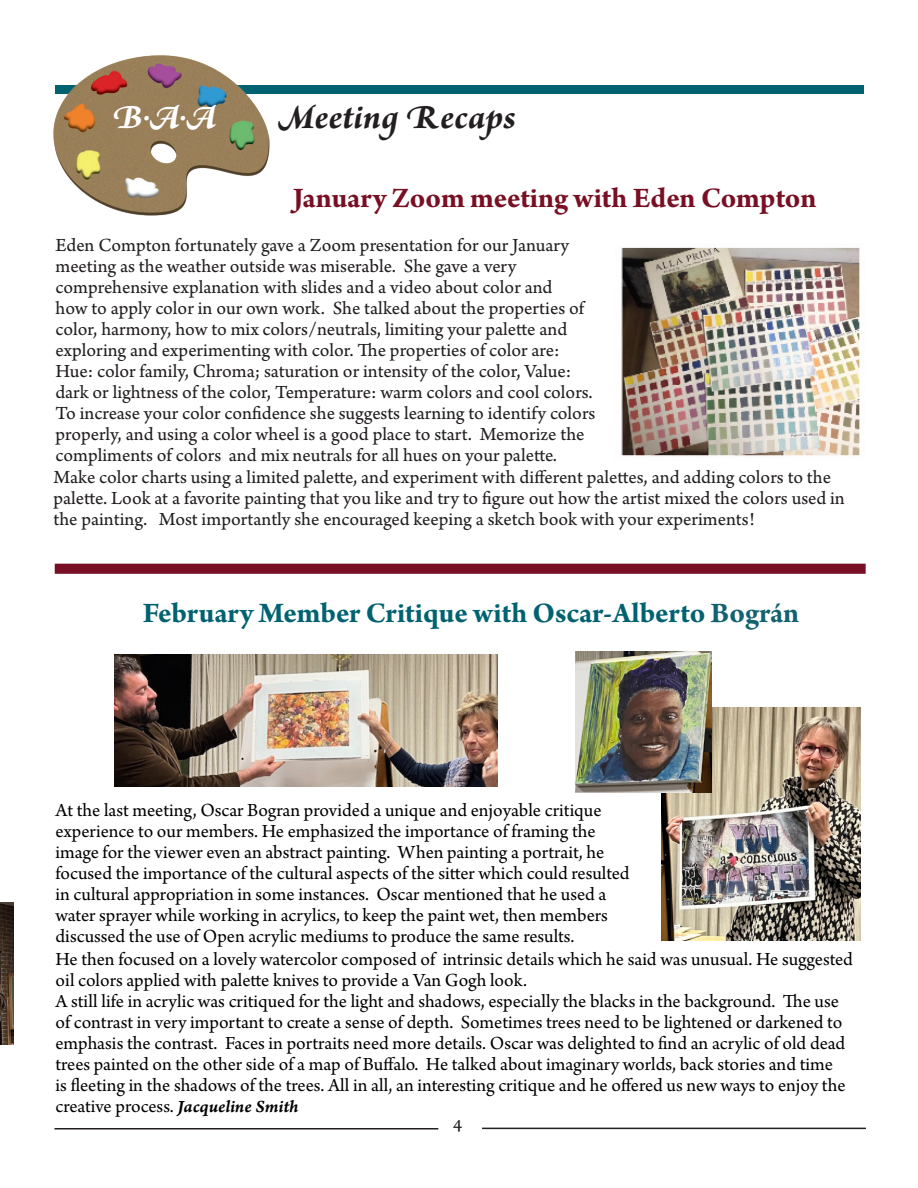
<style>
.page{position:relative;width:918px;height:1188px;background:#fff}
.page>*{position:absolute;margin:0;border:0;box-sizing:border-box;transform-origin:0 0}
.HEADING_IN_PALLETTE{font:italic 700 36px "Arno Pro";color:#231f20}
.HEADING_IN_PALLETTE-2{font:italic 700 36px "Arno Pro";color:#fff}
.t1{font:700 30px "Arno Pro";color:#006270}
.t2{font:700 30px "Arno Pro";letter-spacing:-.005em;color:#790f24}
.t3{font:19.5px/21px "Arno Pro";color:#000}
.t4{font:19.5px/21px "Arno Pro Sm Text";color:#231f20}
.t5{font:18px "Arno Pro Caption";color:#231f20}
.s1{color:#12626f}
.s2{font-family:"Arno Pro Smbd Italic Caption";font-size:18px}
</style>
<div class="page">
<img style="left:661px;top:707px;width:200px;height:233px">
<div style="left:56px;top:85px;width:808px;height:9px;background:#006270"></div>
<div style="left:55px;top:564px;width:811px;height:10px;background:#790f24;border:2px solid #790f24"></div>
<img style="left:54px;top:55px;width:216px;height:161px">
<img style="left:576px;top:652px;width:135px;height:141px">
<img style="left:114px;top:655px;width:383px;height:131px">
<img style="left:621px;top:247px;width:239px;height:210px">
<img style="left:0;top:903px;width:13px;height:142px">
<hr style="left:54px;top:1128px;width:384px;height:2px;background:#231f20">
<hr style="left:482px;top:1128px;width:384px;height:1px;background:#231f20">
<p class="HEADING_IN_PALLETTE-2" style="left:112px;top:96px;width:106px">B.A.A</p>
<p class="HEADING_IN_PALLETTE" style="left:278px;top:96px;width:239px">Meeting Recaps</p>
<p class="t2" style="left:293px;top:180px;width:525px">January Zoom meeting with Eden Compton</p>
<p class="t4" style="left:56px;top:235px;width:541px">Eden Compton fortunately gave a Zoom presentation for our January meeting as the weather outside was miserable. She gave a very comprehensive explanation with slides and a video about color and<br>how to apply color in our own work. She talked about the properties of color, harmony, how to mix colors/neutrals, limiting your palette and exploring and experimenting with color. The properties of color are:<br>Hue: color family, Chroma; saturation or intensity of the color, Value: dark or lightness of the color, Temperature: warm colors and cool colors.<br>To increase your color confidence she suggests learning to identify colors properly, and using a color wheel is a good place to start. Memorize the compliments of colors and mix neutrals for all hues on your palette.</p>
<p class="t4" style="left:54px;top:468px;width:793px">Make color charts using a limited palette, and experiment with different palettes, and adding colors to the palette. Look at a favorite painting that you like and try to figure out how the artist mixed the colors used in the painting. Most importantly she encouraged keeping a sketch book with your experiments!</p>
<p class="t1" style="left:143px;top:596px;width:658px">February Member Critique with Oscar-Alberto <span class="s1">Bográn</span></p>
<p class="t3" style="left:56px;top:801px;width:576px">At the last meeting, Oscar Bogran provided a unique and enjoyable critique experience to our members. He emphasized the importance of framing the image for the viewer even an abstract painting. When painting a portrait, he focused the importance of the cultural aspects of the sitter which could resulted in cultural appropriation in some instances. Oscar mentioned that he used a water sprayer while working in acrylics, to keep the paint wet, then members discussed the use of Open acrylic mediums to produce the same results.</p>
<p class="t3" style="left:56px;top:950px;width:799px">He then focused on a lovely watercolor composed of intrinsic details which he said was unusual. He suggested oil colors applied with palette knives to provide a Van Gogh look.</p>
<p class="t3" style="left:56px;top:992px;width:792px">A still life in acrylic was critiqued for the light and shadows, especially the blacks in the background. The use of contrast in very important to create a sense of depth. Sometimes trees need to be lightened or darkened to emphasis the contrast. Faces in portraits need more details. Oscar was delighted to find an acrylic of old dead trees painted on the other side of a map of Buffalo. He talked about imaginary worlds, back stories and time is fleeting in the shadows of the trees. All in all, an interesting critique and he offered us new ways to enjoy the creative process. <span class="s2">Jacqueline Smith</span></p>
<p class="t5" style="left:453px;top:1115px;width:10px">4</p>
</div>
